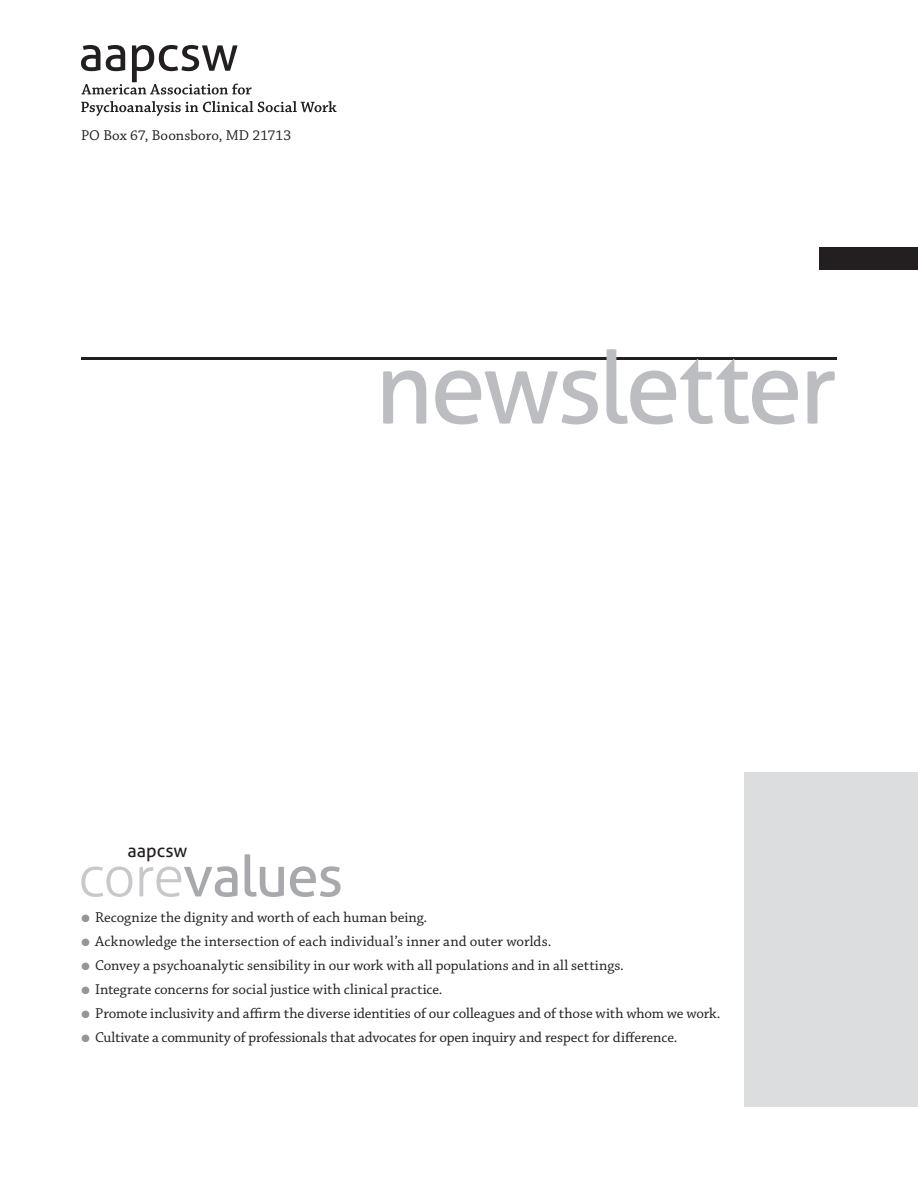
<style>
.page{position:relative;width:918px;height:1188px;background:#fff}
.page>*{position:absolute;margin:0;border:0;box-sizing:border-box;transform-origin:0 0}
.t1{font:57px "Aller";letter-spacing:-.025em;color:#a8a9ad}
.t2{font:18px "Aller";color:#231f20}
.t3{font:15px "Chaparral Pro";color:#231f20}
.s1{font-weight:300;color:#c7c8ca}
.s2{color:#939598}
</style>
<div class="page">
<svg style="left:81px;top:45px;width:171px;height:50px"></svg>
<svg style="left:81px;top:101px;width:256px;height:15px"></svg>
<hr style="left:81px;top:357px;width:756px;height:3px;background:#231f20">
<div style="left:819px;top:247px;width:99px;height:23px;background:#231f20"></div>
<div style="left:744px;top:772px;width:174px;height:335px;background:#dcdddf"></div>
<svg style="left:383px;top:349px;width:452px;height:75px"></svg>
<p class="t3" style="left:81px;top:127px;width:212px">PO Box 67, Boonsboro, MD 21713</p>
<p class="t2" style="left:128px;top:840px;width:61px">aapcsw</p>
<h1 class="t1" style="left:78px;top:841px;width:267px"><span class="s1">core</span>values</h1>
<p class="t3" style="left:82px;top:909px;width:347px"><span class="s2">●</span> Recognize the dignity and worth of each human being.</p>
<p class="t3" style="left:82px;top:933px;width:471px"><span class="s2">●</span> Acknowledge the intersection of each individual’s inner and outer worlds.</p>
<p class="t3" style="left:82px;top:957px;width:544px"><span class="s2">●</span> Convey a psychoanalytic sensibility in our work with all populations and in all settings.</p>
<p class="t3" style="left:82px;top:981px;width:363px"><span class="s2">●</span> Integrate concerns for social justice with clinical practice.</p>
<p class="t3" style="left:82px;top:1005px;width:641px"><span class="s2">●</span> Promote inclusivity and affirm the diverse identities of our colleagues and of those with whom we work.</p>
<p class="t3" style="left:82px;top:1029px;width:597px"><span class="s2">●</span> Cultivate a community of professionals that advocates for open inquiry and respect for difference.</p>
</div>
